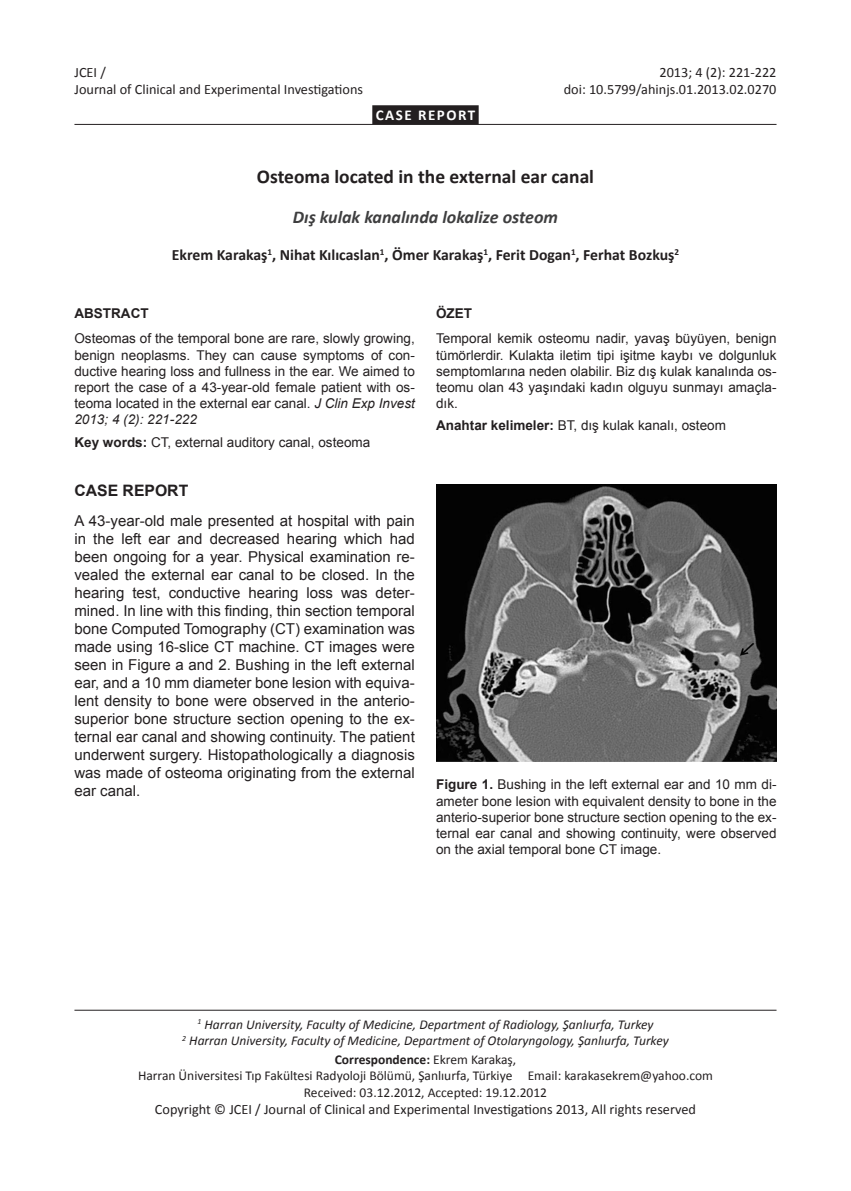
<style>
.page{position:relative;width:851px;height:1191px;background:#fff}
.page>*{position:absolute;margin:0;border:0;box-sizing:border-box;transform-origin:0 0}
._03-Makale_Baslik_1{font:700 19.5px "Calibri";color:#231f20}
._04-Makale_Baslik_2{font:italic 700 18px "Calibri";color:#3e3e3f}
._05-Yazarlar{font:700 15.75px "Calibri";color:#231f20}
._11-Alt_Konu{font:700 15.75px "Arial";color:#231f20}
._13-MetinSifir{font:15px/18px "Arial";color:#231f20;text-align:justify}
._02-Makale_Tipi{font:700 15px "Calibri";letter-spacing:.1em;color:#fff}
._20-Ust_AltBilgi_Yaz{font:15px "Calibri";color:#231f20}
._01-UstBilgi_KDAD_1{font:14.25px "Calibri";color:#231f20}
._10-AltBilgi_Yazisma{font:14.25px "Calibri";color:#231f20}
._09-Ozet_English{font:13.5px/16.2px "Arial";color:#231f20;text-align:justify}
._08-Ozet_Turkish{font:13.5px/16.2px "Arial";color:#231f20;text-align:justify}
._18-SekilResim_ve_Ya{font:13.5px/16.2px "Arial";color:#231f20;text-align:justify}
._10-AltBilgi_Yazisma-2{font:13.5px "Calibri";color:#231f20}
._06-YazarAdres-3_son{font:italic 13.5px "Calibri";color:#231f20}
._06-YazarAdres-1_sat{font:italic 13.5px "Calibri";color:#231f20}
._10-AltBilgi_Yazisma-3{font:700 13.5px "Calibri";color:#231f20}
._07-Ozet_Baslik{font:700 13.5px "Arial";color:#231f20}
.s1{font-style:italic}
.s2{font-weight:700}
.s3{font-weight:400}
</style>
<div class="page">
<div style="left:373px;top:106px;width:105px;height:18px;background:#231f20"></div>
<div style="left:372px;top:105px;width:106px;height:19px;border:2px solid #231f20"></div>
<hr style="left:74px;top:1009px;width:702px;height:1px;background:#231f20">
<hr style="left:74px;top:124px;width:702px;height:1px;background:#231f20">
<img style="left:436px;top:485px;width:340px;height:276px">
<p class="_01-UstBilgi_KDAD_1" style="left:74px;top:63px;width:33px">JCEI /</p>
<p class="_01-UstBilgi_KDAD_1" style="left:659px;top:63px;width:118px">2013; 4 (2): 221-222</p>
<p class="_01-UstBilgi_KDAD_1" style="left:74px;top:80px;width:290px">Journal of Clinical and Experimental Investigations</p>
<p class="_01-UstBilgi_KDAD_1" style="left:563px;top:80px;width:214px">doi: 10.5799/ahinjs.01.2013.02.0270</p>
<p class="_02-Makale_Tipi" style="left:375px;top:105px;width:101px">CASE REPORT</p>
<p class="_20-Ust_AltBilgi_Yaz" style="left:753px;top:63px;width:24px">221</p>
<p class="_03-Makale_Baslik_1" style="left:257px;top:164px;width:338px">Osteoma located in the external ear canal</p>
<p class="_04-Makale_Baslik_2" style="left:293px;top:206px;width:267px">Dış kulak kanalında lokalize osteom</p>
<p class="_05-Yazarlar" style="left:172px;top:245px;width:508px">Ekrem Karakaş<sup>1</sup>, Nihat Kılıcaslan<sup>1</sup>, Ömer Karakaş<sup>1</sup>, Ferit Dogan<sup>1</sup>, Ferhat Bozkuş<sup>2</sup></p>
<p class="_07-Ozet_Baslik" style="left:74px;top:304px;width:76px">ABSTRACT</p>
<p class="_09-Ozet_English" style="left:74px;top:331px;width:342px">Osteomas of the temporal bone are rare, slowly growing, benign neoplasms. They can cause symptoms of con&shy;ductive hearing loss and fullness in the ear. We aimed to report the case of a 43-year-old female patient with os&shy;teoma located in the external ear canal. <span class="s1">J Clin Exp Invest 2013; 4 (2): 221-222</span></p>
<p class="_09-Ozet_English" style="left:74px;top:434px;width:297px"><span class="s2">Key words:</span> CT, external auditory canal, osteoma</p>
<p class="_11-Alt_Konu" style="left:74px;top:480px;width:115px">CASE REPORT</p>
<p class="_13-MetinSifir" style="left:74px;top:512px;width:342px">A 43-year-old male presented at hospital with pain in the left ear and decreased hearing which had been ongoing for a year. Physical examination re&shy;vealed the external ear canal to be closed. In the hearing test, conductive hearing loss was deter&shy;mined. In line with this finding, thin section temporal bone Computed Tomography (CT) examination was made using 16-slice CT machine. CT images were seen in Figure a and 2. Bushing in the left external ear, and a 10 mm diameter bone lesion with equiva&shy;lent density to bone were observed in the anterio&shy;superior bone structure section opening to the ex&shy;ternal ear canal and showing continuity. The patient underwent surgery. Histopathologically a diagnosis was made of osteoma originating from the external ear canal.</p>
<p class="_07-Ozet_Baslik" style="left:436px;top:304px;width:38px">ÖZET</p>
<p class="_08-Ozet_Turkish" style="left:436px;top:331px;width:342px">Temporal kemik osteomu nadir, yavaş büyüyen, benign tümörlerdir. Kulakta iletim tipi işitme kaybı ve dolgunluk semptomlarına neden olabilir. Biz dış kulak kanalında os&shy;teomu olan 43 yaşındaki kadın olguyu sunmayı amaçla&shy;dık.</p>
<p class="_08-Ozet_Turkish" style="left:436px;top:418px;width:291px"><span class="s2">Anahtar kelimeler:</span> BT, dış kulak kanalı, osteom</p>
<p class="_18-SekilResim_ve_Ya" style="left:436px;top:776px;width:342px"><span class="s2">Figure 1.</span> Bushing in the left external ear and 10 mm di&shy;ameter bone lesion with equivalent density to bone in the anterio-superior bone structure section opening to the ex&shy;ternal ear canal and showing continuity, were observed on the axial temporal bone CT image.</p>
<p class="_06-YazarAdres-1_sat" style="left:197px;top:1015px;width:457px"><sup>1</sup> Harran University, Faculty of Medicine, Department of Radiology, Şanlıurfa, Turkey</p>
<p class="_06-YazarAdres-3_son" style="left:182px;top:1031px;width:488px"><sup>2</sup> Harran University, Faculty of Medicine, Department of Otolaryngology, Şanlıurfa, Turkey</p>
<p class="_10-AltBilgi_Yazisma-3" style="left:335px;top:1051px;width:183px">Correspondence: <span class="s3">Ekrem Karakaş,</span></p>
<p class="_10-AltBilgi_Yazisma-2" style="left:138px;top:1067px;width:576px">Harran Üniversitesi Tıp Fakültesi Radyoloji Bölümü, Şanlıurfa, Türkiye Email: karakasekrem@yahoo.com</p>
<p class="_10-AltBilgi_Yazisma-2" style="left:304px;top:1083px;width:245px">Received: 03.12.2012, Accepted: 19.12.2012</p>
<p class="_10-AltBilgi_Yazisma" style="left:155px;top:1100px;width:542px">Copyright © JCEI / Journal of Clinical and Experimental Investigations 2013, All rights reserved</p>
</div>
